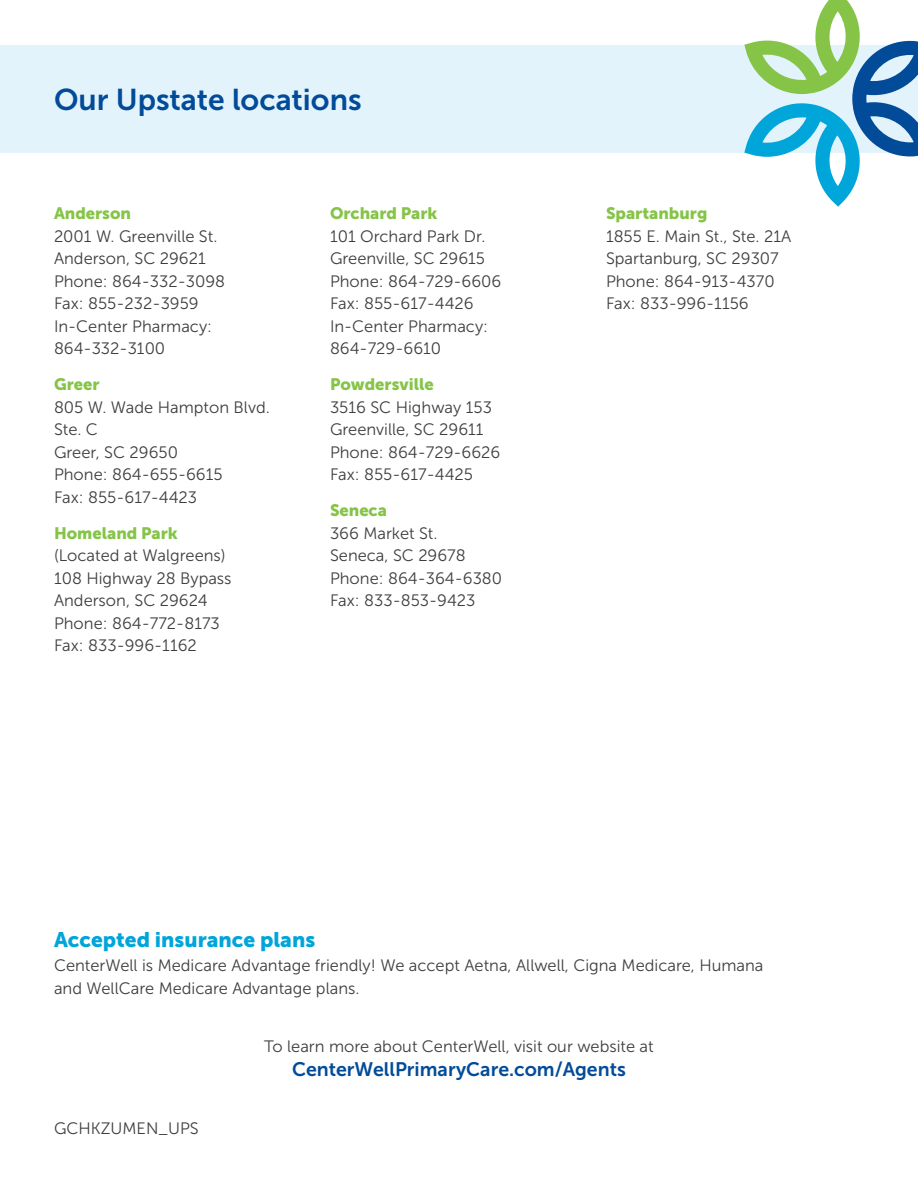
<style>
.page{position:relative;width:918px;height:1188px;background:#fff}
.page>*{position:absolute;margin:0;border:0;box-sizing:border-box;transform-origin:0 0}
.t1{font:30px "Museo Sans 700";color:#024b99}
.t2{font:21px "Museo Sans 900";color:#00a5da}
.t3{font:19.5px "Museo Sans 700";color:#024b99}
.t4{font:16.5px/22.5px "Museo Sans 300";color:#3e3e3f}
.t5{font:16.5px "Museo Sans 900";color:#85c447}
</style>
<div class="page">
<div style="left:0;top:45px;width:918px;height:108px;background:#e2f3fb"></div>
<svg style="left:744px;top:0;width:174px;height:207px"></svg>
<p class="t1" style="left:54px;top:83px;width:309px">Our Upstate locations</p>
<p class="t5" style="left:54px;top:204px;width:79px">Anderson</p>
<p class="t4" style="left:54px;top:225px;width:165px">2001 W. Greenville St.</p>
<p class="t4" style="left:54px;top:247px;width:153px">Anderson, SC 29621</p>
<p class="t4" style="left:54px;top:270px;width:173px">Phone: 864-332-3098</p>
<p class="t4" style="left:54px;top:292px;width:146px">Fax: 855-232-3959</p>
<p class="t4" style="left:54px;top:315px;width:160px">In-Center Pharmacy:<br>864-332-3100</p>
<p class="t5" style="left:54px;top:375px;width:47px">Greer</p>
<p class="t4" style="left:54px;top:396px;width:217px">805 W. Wade Hampton Blvd.</p>
<p class="t4" style="left:54px;top:418px;width:46px">Ste. C</p>
<p class="t4" style="left:54px;top:441px;width:126px">Greer, SC 29650</p>
<p class="t4" style="left:54px;top:463px;width:170px">Phone: 864-655-6615</p>
<p class="t4" style="left:54px;top:486px;width:145px">Fax: 855-617-4423</p>
<p class="t5" style="left:54px;top:523px;width:125px">Homeland Park</p>
<p class="t4" style="left:54px;top:544px;width:173px">(Located at Walgreens)</p>
<p class="t4" style="left:54px;top:567px;width:179px">108 Highway 28 Bypass</p>
<p class="t4" style="left:54px;top:589px;width:155px">Anderson, SC 29624</p>
<p class="t4" style="left:54px;top:612px;width:167px">Phone: 864-772-8173</p>
<p class="t4" style="left:54px;top:634px;width:144px">Fax: 833-996-1162</p>
<p class="t5" style="left:330px;top:204px;width:109px">Orchard Park</p>
<p class="t4" style="left:330px;top:225px;width:157px">101 Orchard Park Dr.</p>
<p class="t4" style="left:330px;top:247px;width:157px">Greenville, SC 29615</p>
<p class="t4" style="left:330px;top:270px;width:173px">Phone: 864-729-6606</p>
<p class="t4" style="left:330px;top:292px;width:145px">Fax: 855-617-4426</p>
<p class="t4" style="left:330px;top:315px;width:160px">In-Center Pharmacy:<br>864-729-6610</p>
<p class="t5" style="left:330px;top:375px;width:105px">Powdersville</p>
<p class="t4" style="left:330px;top:396px;width:163px">3516 SC Highway 153</p>
<p class="t4" style="left:330px;top:418px;width:155px">Greenville, SC 29611</p>
<p class="t4" style="left:330px;top:441px;width:172px">Phone: 864-729-6626</p>
<p class="t4" style="left:330px;top:463px;width:145px">Fax: 855-617-4425</p>
<p class="t5" style="left:330px;top:501px;width:58px">Seneca</p>
<p class="t4" style="left:330px;top:522px;width:109px">366 Market St.</p>
<p class="t4" style="left:330px;top:544px;width:137px">Seneca, SC 29678</p>
<p class="t4" style="left:330px;top:567px;width:174px">Phone: 864-364-6380</p>
<p class="t4" style="left:330px;top:589px;width:147px">Fax: 833-853-9423</p>
<p class="t5" style="left:606px;top:204px;width:103px">Spartanburg</p>
<p class="t4" style="left:606px;top:225px;width:187px">1855 E. Main St., Ste. 21A</p>
<p class="t4" style="left:606px;top:247px;width:174px">Spartanburg, SC 29307</p>
<p class="t4" style="left:606px;top:270px;width:170px">Phone: 864-913-4370</p>
<p class="t4" style="left:606px;top:292px;width:144px">Fax: 833-996-1156</p>
<p class="t2" style="left:54px;top:927px;width:263px">Accepted insurance plans</p>
<p class="t4" style="left:54px;top:955px;width:711px">CenterWell is Medicare Advantage friendly! We accept Aetna, Allwell, Cigna Medicare, Humana and WellCare Medicare Advantage plans.</p>
<p class="t4" style="left:54px;top:1117px;width:146px">GCHKZUMEN_UPS</p>
<p class="t4" style="left:264px;top:1035px;width:391px">To learn more about CenterWell, visit our website at</p>
<p class="t3" style="left:292px;top:1058px;width:335px">CenterWellPrimaryCare.com/Agents</p>
</div>
